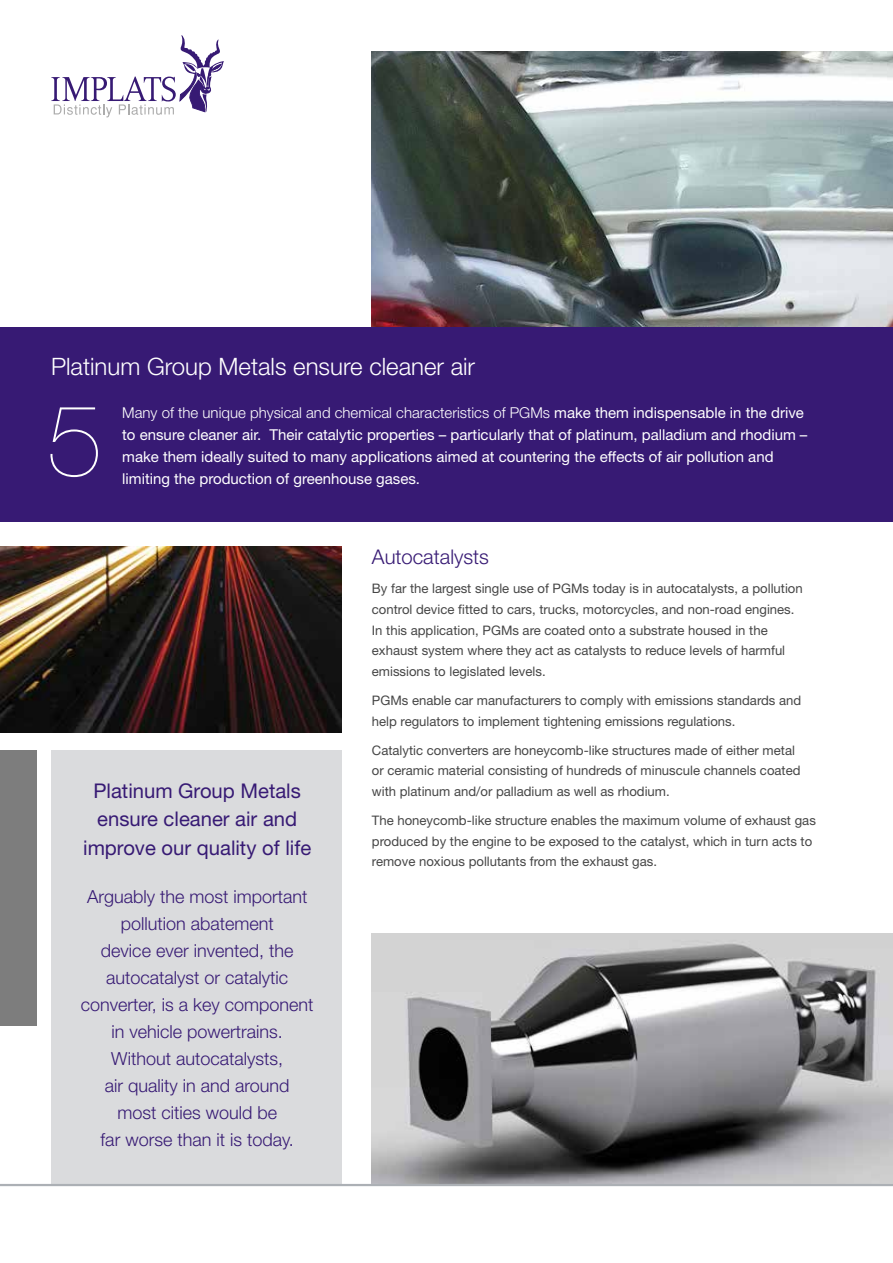
<style>
.page{position:relative;width:893px;height:1263px;background:#fff}
.page>*{position:absolute;margin:0;border:0;box-sizing:border-box;transform-origin:0 0}
.t1{font:200 100.65px "Helvetica Neue LT Std";color:#fff}
.t2{font:300 24px "Helvetica Neue LT Std";color:#fff}
.t3{font:20.25px/28.5px "Helvetica Neue LT Std";color:#371a74;text-align:center}
.t4{font:300 20.25px "Helvetica Neue LT Std";color:#371a74}
.t5{font:300 18px/27px "Helvetica Neue LT Std";color:#371a74;text-align:center}
.t6{font:15px/21.8px "Helvetica Neue LT Std";color:#fff}
.t7{font:13.2px/20.5px "Helvetica Neue LT Std";color:#464646}
.s1{font-weight:300}
</style>
<div class="page">
<img style="left:372px;top:933px;width:521px;height:251px">
<svg style="left:51px;top:35px;width:173px;height:82px"></svg>
<div style="left:51px;top:750px;width:291px;height:434px;background:#dadbdd"></div>
<div style="left:0;top:750px;width:37px;height:276px;background:#7d7d7d"></div>
<img style="left:372px;top:51px;width:521px;height:276px">
<img style="left:0;top:546px;width:342px;height:186px">
<div style="left:0;top:327px;width:893px;height:195px;background:#371a74"></div>
<hr style="left:0;top:1184px;width:893px;height:2px;background:#acb0b5">
<h2 class="t2" style="left:51px;top:352px;width:426px">Platinum Group Metals ensure cleaner air</h2>
<h1 class="t1" style="left:47px;top:382px;width:57px">5</h1>
<p class="t6" style="left:122px;top:402px;width:687px"><span class="s1">Many of the unique physical and chemical characteristics of PGMs</span> make them indispensable in the drive to ensure cleaner air. Their catalytic properties – particularly that of platinum, palladium and rhodium – make them ideally suited to many applications aimed at countering the effects of air pollution and limiting the production of greenhouse gases.</p>
<h3 class="t3" style="left:83px;top:776px;width:230px">Platinum Group Metals ensure cleaner air and improve our quality of life</h3>
<p class="t5" style="left:81px;top:883px;width:234px">Arguably the most important pollution abatement<br>device ever invented, the autocatalyst or catalytic converter, is a key component in vehicle powertrains.<br>Without autocatalysts,<br>air quality in and around<br>most cities would be<br>far worse than it is today.</p>
<h3 class="t4" style="left:372px;top:545px;width:119px">Autocatalysts</h3>
<p class="t7" style="left:372px;top:578px;width:432px">By far the largest single use of PGMs today is in autocatalysts, a pollution control device fitted to cars, trucks, motorcycles, and non-road engines.<br>In this application, PGMs are coated onto a substrate housed in the exhaust system where they act as catalysts to reduce levels of harmful emissions to legislated levels.</p>
<p class="t7" style="left:372px;top:690px;width:431px">PGMs enable car manufacturers to comply with emissions standards and help regulators to implement tightening emissions regulations.</p>
<p class="t7" style="left:372px;top:740px;width:430px">Catalytic converters are honeycomb-like structures made of either metal or ceramic material consisting of hundreds of minuscule channels coated with platinum and/or palladium as well as rhodium.</p>
<p class="t7" style="left:372px;top:810px;width:445px">The honeycomb-like structure enables the maximum volume of exhaust gas produced by the engine to be exposed to the catalyst, which in turn acts to remove noxious pollutants from the exhaust gas.</p>
</div>
